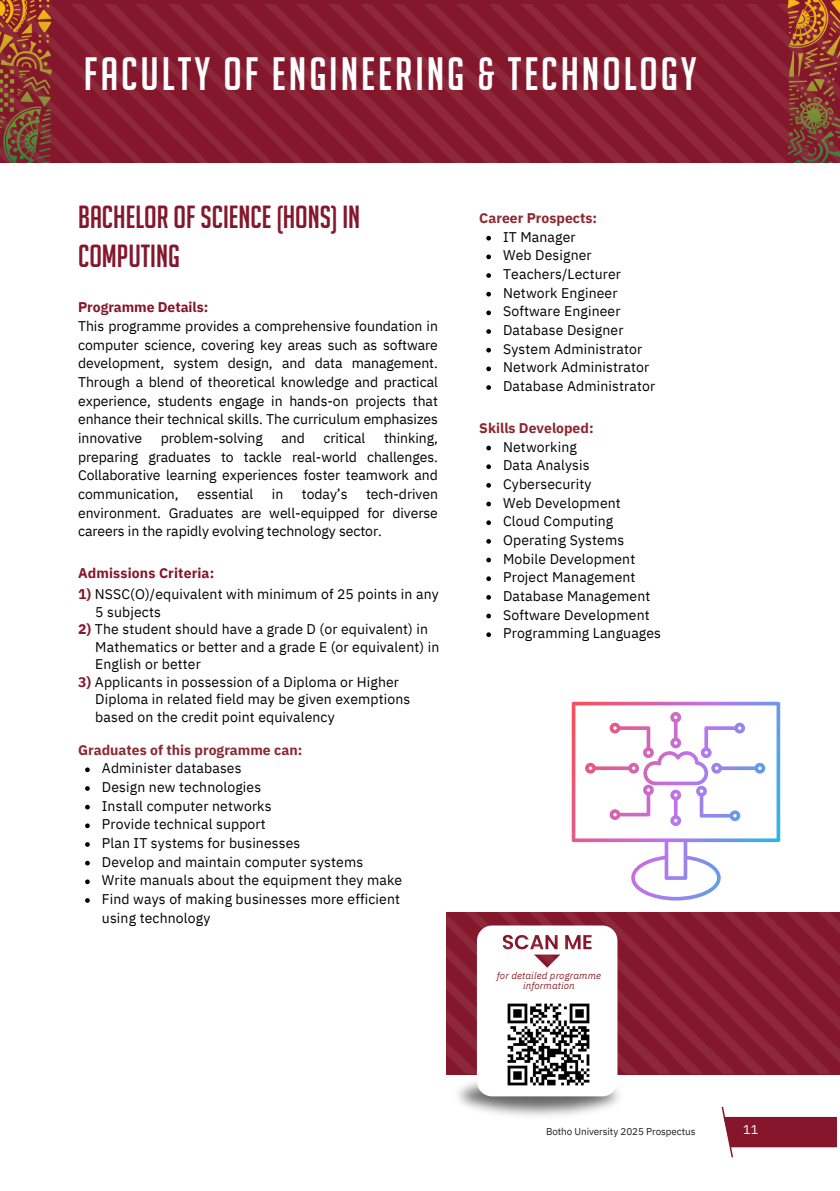
<style>
.page{position:relative;width:840px;height:1191px;background:#fff}
.page>*{position:absolute;margin:0;border:0;box-sizing:border-box;transform-origin:0 0}
.t1{font:45.6px "Big Noodle Titling";letter-spacing:.065em;color:#fff}
.t2{font:31.2px/39px "Big Noodle Titling";color:#84172b}
.t3{font:14px/18.6px "IBM Plex Sans";letter-spacing:.01em;color:#000}
.t4{font:700 14px "IBM Plex Sans";color:#8c2831}
.t5{font:700 14px "IBM Plex Sans";letter-spacing:.01em;color:#84172b}
.t6{font:12.6px "IBM Plex Sans";color:#fff}
.t7{font:italic 9.8px/10.6px "IBM Plex Sans";letter-spacing:.01em;color:#8c2831;text-align:center}
.t8{font:9.8px "IBM Plex Sans";letter-spacing:-.005em;color:#231f20}
.s1{font-weight:700;color:#86152b}
.s2{font-weight:700;color:#86162b}
.s3{font-weight:700;color:#84172b}
</style>
<div class="page">
<img style="left:450px;top:1074px;width:176px;height:42px">
<img style="left:446px;top:912px;width:394px;height:162px">
<svg style="left:477px;top:926px;width:140px;height:170px"></svg>
<div style="left:494px;top:975px;width:105px;height:104px;background:#fff"></div>
<svg style="left:722px;top:1107px;width:115px;height:50px"></svg>
<svg style="left:572px;top:702px;width:208px;height:199px"></svg>
<img style="left:504px;top:1003px;width:90px;height:86px">
<svg style="left:486px;top:236px;width:5px;height:5px"></svg>
<svg style="left:486px;top:255px;width:5px;height:4px"></svg>
<svg style="left:486px;top:273px;width:5px;height:5px"></svg>
<svg style="left:486px;top:292px;width:5px;height:5px"></svg>
<svg style="left:486px;top:311px;width:5px;height:4px"></svg>
<svg style="left:486px;top:329px;width:5px;height:5px"></svg>
<svg style="left:486px;top:348px;width:5px;height:5px"></svg>
<svg style="left:486px;top:367px;width:5px;height:4px"></svg>
<svg style="left:486px;top:385px;width:5px;height:5px"></svg>
<svg style="left:85px;top:767px;width:5px;height:5px"></svg>
<svg style="left:85px;top:786px;width:5px;height:5px"></svg>
<svg style="left:85px;top:805px;width:5px;height:4px"></svg>
<svg style="left:85px;top:823px;width:5px;height:5px"></svg>
<svg style="left:85px;top:842px;width:5px;height:5px"></svg>
<svg style="left:85px;top:861px;width:5px;height:4px"></svg>
<svg style="left:85px;top:879px;width:5px;height:5px"></svg>
<svg style="left:85px;top:898px;width:5px;height:5px"></svg>
<svg style="left:486px;top:446px;width:5px;height:4px"></svg>
<svg style="left:486px;top:464px;width:5px;height:5px"></svg>
<svg style="left:486px;top:483px;width:5px;height:5px"></svg>
<svg style="left:486px;top:502px;width:5px;height:4px"></svg>
<svg style="left:486px;top:520px;width:5px;height:5px"></svg>
<svg style="left:486px;top:539px;width:5px;height:5px"></svg>
<svg style="left:486px;top:558px;width:5px;height:4px"></svg>
<svg style="left:486px;top:576px;width:5px;height:5px"></svg>
<svg style="left:486px;top:595px;width:5px;height:5px"></svg>
<svg style="left:486px;top:614px;width:5px;height:4px"></svg>
<svg style="left:486px;top:632px;width:5px;height:5px"></svg>
<div style="left:0;top:0;width:840px;height:162px;background:#84172b"></div>
<img style="left:57px;top:4px;width:723px;height:159px">
<img style="left:780px;top:0;width:60px;height:163px">
<img style="left:0;top:0;width:57px;height:163px">
<p class="t1" style="left:84px;top:49px;width:614px">FACULTY OF ENGINEERING &amp; TECHNOLOGY</p>
<p class="t2" style="left:78px;top:198px;width:284px">BACHELOR OF SCIENCE (HONS) IN<br>COMPUTING</p>
<h1 class="t3" style="left:78px;top:298px;width:361px"><span class="s1">Programme Details:<br></span>This programme provides a comprehensive foundation in computer science, covering key areas such as software development, system design, and data management.<br>Through a blend of theoretical knowledge and practical experience, students engage in hands-on projects that enhance their technical skills. The curriculum emphasizes innovative</h1>
<h1 class="t3" style="left:78px;top:429px;width:361px;text-align:justify;text-indent:306px">thinking, preparing graduates to tackle real-world challenges.<br>Collaborative learning experiences foster teamwork and communication,</h1>
<h1 class="t3" style="left:161px;top:429px;width:103px">problem-solving</h1>
<h1 class="t3" style="left:281px;top:429px;width:25px">and</h1>
<h1 class="t3" style="left:323px;top:429px;width:44px">critical</h1>
<h1 class="t3" style="left:197px;top:485px;width:58px">essential</h1>
<h1 class="t3" style="left:272px;top:485px;width:13px">in</h1>
<h1 class="t3" style="left:302px;top:485px;width:47px">today’s</h1>
<h1 class="t3" style="left:78px;top:485px;width:361px;text-align:justify;text-indent:288px">tech-driven environment. Graduates are well-equipped for diverse careers in the rapidly evolving technology sector.</h1>
<p class="t5" style="left:78px;top:564px;width:138px">Admissions Criteria:</p>
<p class="t3" style="left:95px;top:585px;width:345px;line-height:17.6px;text-indent:-17px"><span class="s2">1</span><span class="s3">)</span> NSSC(O)/equivalent with minimum of 25 points in any<br>5 subjects</p>
<p class="t3" style="left:95px;top:620px;width:346px;line-height:17.6px;text-indent:-17px"><span class="s1">2)</span> The student should have a grade D (or equivalent) in<br>Mathematics or better and a grade E (or equivalent) in<br>English or better</p>
<p class="t3" style="left:95px;top:673px;width:317px;line-height:17.6px;text-indent:-17px"><span class="s1">3)</span> Applicants in possession of a Diploma or Higher<br>Diploma in related field may be given exemptions</p>
<p class="t3" style="left:95px;top:707px;width:241px">based on the credit point equivalency</p>
<h3 class="t4" style="left:78px;top:740px;width:226px">Graduates of this programme can:</h3>
<p class="t3" style="left:102px;top:759px;width:141px">Administer databases</p>
<p class="t3" style="left:102px;top:777px;width:161px">Design new technologies</p>
<p class="t3" style="left:102px;top:796px;width:171px">Install computer networks</p>
<p class="t3" style="left:102px;top:815px;width:165px">Provide technical support</p>
<p class="t3" style="left:102px;top:833px;width:200px">Plan IT systems for businesses</p>
<p class="t3" style="left:102px;top:852px;width:263px">Develop and maintain computer systems</p>
<p class="t3" style="left:102px;top:871px;width:302px">Write manuals about the equipment they make</p>
<p class="t3" style="left:102px;top:889px;width:300px">Find ways of making businesses more efficient using technology</p>
<h2 class="t4" style="left:479px;top:209px;width:119px">Career Prospects:</h2>
<h4 class="t3" style="left:503px;top:227px;width:74px">IT Manager</h4>
<h4 class="t3" style="left:503px;top:246px;width:90px">Web Designer</h4>
<h3 class="t3" style="left:503px;top:264px;width:119px">Teachers/Lecturer</h3>
<p class="t3" style="left:503px;top:283px;width:116px">Network Engineer</p>
<p class="t3" style="left:503px;top:302px;width:119px">Software Engineer</p>
<p class="t3" style="left:503px;top:320px;width:122px">Database Designer</p>
<p class="t3" style="left:503px;top:339px;width:141px">System Administrator</p>
<p class="t3" style="left:503px;top:358px;width:148px">Network Administrator</p>
<p class="t3" style="left:503px;top:376px;width:154px">Database Administrator</p>
<p class="t4" style="left:479px;top:419px;width:116px">Skills Developed:</p>
<h3 class="t3" style="left:503px;top:437px;width:75px">Networking</h3>
<p class="t3" style="left:503px;top:456px;width:88px">Data Analysis</p>
<p class="t3" style="left:503px;top:474px;width:90px">Cybersecurity</p>
<p class="t3" style="left:503px;top:493px;width:119px">Web Development</p>
<p class="t3" style="left:503px;top:512px;width:112px">Cloud Computing</p>
<p class="t3" style="left:503px;top:530px;width:123px">Operating Systems</p>
<p class="t3" style="left:503px;top:549px;width:134px">Mobile Development</p>
<p class="t3" style="left:503px;top:568px;width:134px">Project Management</p>
<p class="t3" style="left:503px;top:586px;width:149px">Database Management</p>
<p class="t3" style="left:503px;top:605px;width:148px">Software Development</p>
<p class="t3" style="left:503px;top:624px;width:160px">Programming Languages</p>
<p class="t7" style="left:497px;top:970px;width:106px">for detailed programme information</p>
<p class="t8" style="left:546px;top:1124px;width:151px">Botho University 2025 Prospectus</p>
<p class="t6" style="left:743px;top:1121px;width:17px">11</p>
</div>
